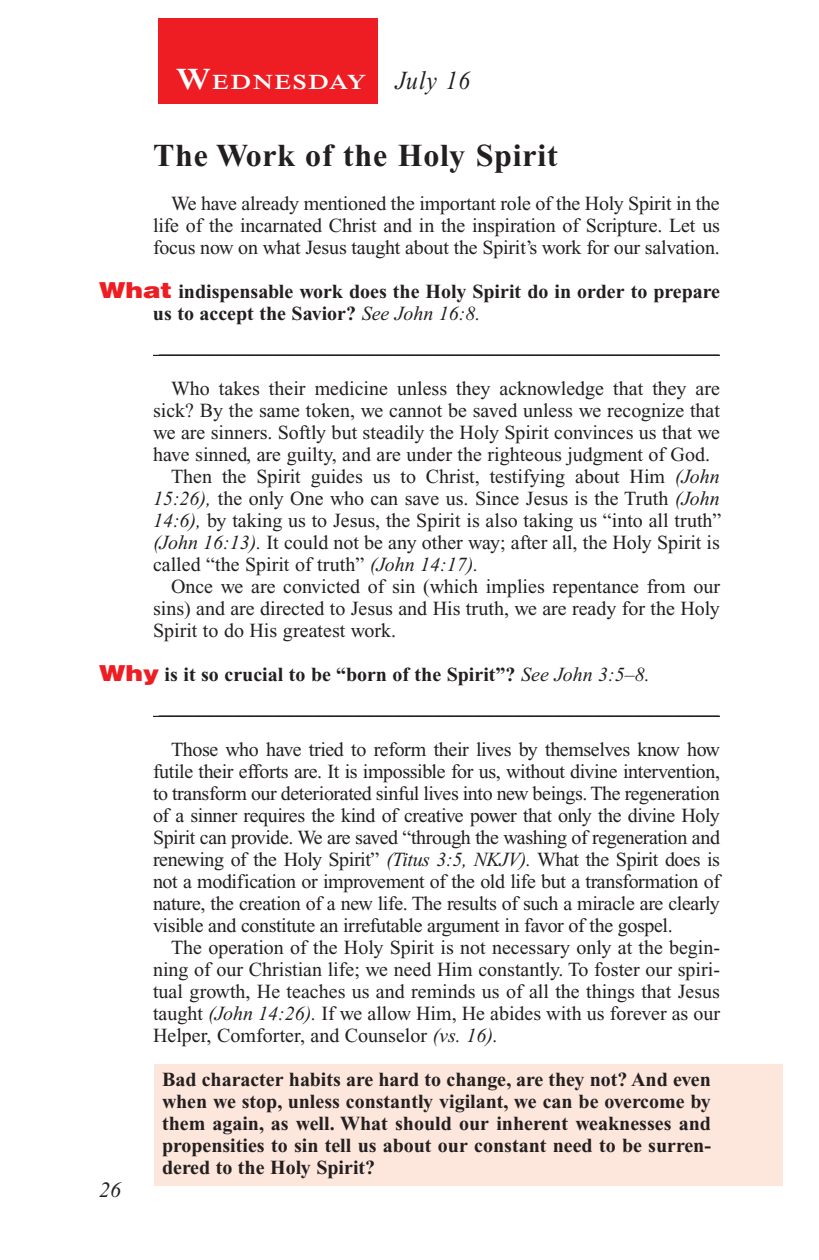
<style>
.page{position:relative;width:819px;height:1260px;background:#fff}
.page>*{position:absolute;margin:0;border:0;box-sizing:border-box;transform-origin:0 0}
.Head{font:700 32px "Times New Roman PS Std";letter-spacing:.025em;color:#231f20}
.Lesson_Dates{font:italic 26px "Times New Roman PS Std";letter-spacing:.045em;color:#231f20;scale:.9 1}
.t1{font:italic 22px "Times New Roman PS Std";color:#231f20}
.Daily_Header{font:600 21px "Times NRMT Std";letter-spacing:.07em;color:#fff;scale:1.1 1}
.Body{font:20px/22px "Times New Roman PS Std";color:#231f20;text-align:justify}
.x-screened_box-text{font:700 20px/22px "Times New Roman PS Std";color:#231f20;text-align:justify}
.Question{font:700 20px/22px "Times New Roman PS Std";color:#231f20}
.Blank_Lines{font:20px "Times New Roman PS Std";color:#231f20}
.s1{font-size:30px}
.s2{font-family:"Helvetica LT Std";font-weight:900;font-size:22px;color:#ee1d23}
.s3{font-weight:400;font-style:italic}
.s4{font-style:italic}
</style>
<div class="page">
<div style="left:158px;top:18px;width:220px;height:86px;background:#ee1d23"></div>
<div style="left:155px;top:1065px;width:628px;height:121px;background:#fde7dc"></div>
<hr style="left:153px;top:355px;width:567px;height:1px;background:#231f20">
<hr style="left:153px;top:716px;width:567px;height:1px;background:#231f20">
<p class="Daily_Header" style="left:176px;top:70px;width:175px"><span class="s1">W</span>EDNESDAY</p>
<p class="Lesson_Dates" style="left:396px;top:66px;width:85px">July 16</p>
<p class="Head" style="left:153px;top:138px;width:406px">The Work of the Holy Spirit</p>
<p class="Body" style="left:153px;top:193px;width:568px;text-indent:18px">We have already mentioned the important role of the Holy Spirit in the life of the incarnated Christ and in the inspiration of Scripture. Let us focus now on what Jesus taught about the Spirit’s work for our salvation.</p>
<p class="Question" style="left:153px;top:281px;width:569px;text-indent:-54px"><span class="s2">What</span> indispensable work does the Holy Spirit do in order to prepare us to accept the Savior? <span class="s3">See John 16:8.</span></p>
<p class="Blank_Lines" style="left:159px;top:336px;width:561px">________________________________________________________</p>
<p class="Body" style="left:153px;top:378px;width:569px;text-indent:18px">Who takes their medicine unless they acknowledge that they are sick? By the same token, we cannot be saved unless we recognize that we are sinners. Softly but steadily the Holy Spirit convinces us that we have sinned, are guilty, and are under the righteous judgment of God.</p>
<p class="Body" style="left:153px;top:466px;width:570px;text-indent:18px">Then the Spirit guides us to Christ, testifying about Him <span class="s4">(John 15:26),</span> the only One who can save us. Since Jesus is the Truth <span class="s4">(John 14:6),</span> by taking us to Jesus, the Spirit is also taking us “into all truth” <span class="s4">(John 16:13).</span> It could not be any other way; after all, the Holy Spirit is called “the Spirit of truth” <span class="s4">(John 14:17).</span></p>
<p class="Body" style="left:153px;top:576px;width:569px;text-indent:18px">Once we are convicted of sin (which implies repentance from our sins) and are directed to Jesus and His truth, we are ready for the Holy Spirit to do His greatest work.</p>
<p class="Question" style="left:99px;top:664px;width:552px"><span class="s2">Why</span> is it so crucial to be “born of the Spirit”? <span class="s3">See John 3:5–8.</span></p>
<p class="Blank_Lines" style="left:159px;top:697px;width:561px">________________________________________________________</p>
<p class="Body" style="left:153px;top:739px;width:569px;text-indent:18px">Those who have tried to reform their lives by themselves know how futile their efforts are. It is impossible for us, without divine intervention, to transform our deteriorated sinful lives into new beings. The regeneration of a sinner requires the kind of creative power that only the divine Holy Spirit can provide. We are saved “through the washing of regeneration and renewing of the Holy Spirit” <span class="s4">(Titus 3:5, NKJV).</span> What the Spirit does is not a modification or improvement of the old life but a transformation of nature, the creation of a new life. The results of such a miracle are clearly visible and constitute an irrefutable argument in favor of the gospel.</p>
<p class="Body" style="left:153px;top:937px;width:569px;text-indent:18px">The operation of the Holy Spirit is not necessary only at the begin&shy;ning of our Christian life; we need Him constantly. To foster our spiri&shy;tual growth, He teaches us and reminds us of all the things that Jesus taught <span class="s4">(John 14:26).</span> If we allow Him, He abides with us forever as our Helper, Comforter, and Counselor <span class="s4">(vs. 16).</span></p>
<p class="x-screened_box-text" style="left:162px;top:1069px;width:551px">Bad character habits are hard to change, are they not? And even when we stop, unless constantly vigilant, we can be overcome by them again, as well. What should our inherent weaknesses and propensities to sin tell us about our constant need to be surren&shy;dered to the Holy Spirit?</p>
<p class="t1" style="left:99px;top:1178px;width:23px">26</p>
</div>
